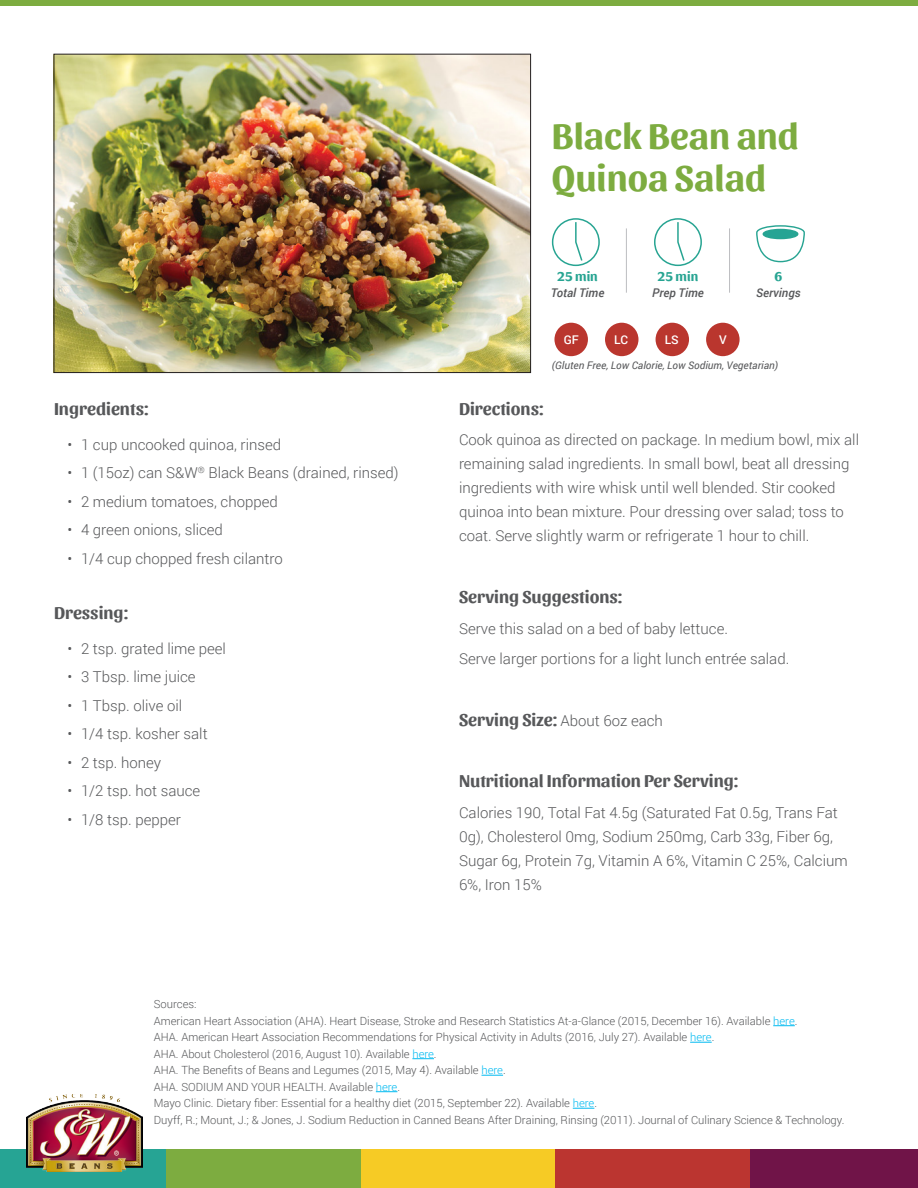
<style>
.page{position:relative;width:918px;height:1188px;background:#fff}
.page>*{position:absolute;margin:0;border:0;box-sizing:border-box;transform-origin:0 0}
.t1{font:700 37.5px/42px "Sansita";color:#7dac40}
.t2{font:700 18px "Sansita";color:#57585a}
.t3{font:300 15px/24px "Roboto";color:#57585a}
.t4{font:700 13.5px "Sansita";color:#27a492}
.t5{font:italic 500 12px "Roboto";color:#57585a}
.t6{font:500 12px "Roboto";color:#fff}
.t7{font:300 11.25px/16.5px "Roboto";color:#57585a}
.t8{font:italic 10.5px "Roboto";color:#57585a}
.s1{font-family:"Roboto";font-weight:300;font-size:15px}
.s2{color:#00baf1}
</style>
<div class="page">
<img style="left:56px;top:56px;width:473px;height:315px">
<div style="left:54px;top:54px;width:477px;height:319px;border:1px solid #231f20"></div>
<div style="left:0;top:1149px;width:167px;height:39px;background:#26a494"></div>
<div style="left:166px;top:1149px;width:196px;height:39px;background:#7dac40"></div>
<div style="left:361px;top:1149px;width:196px;height:39px;background:#f6cb25"></div>
<div style="left:556px;top:1149px;width:196px;height:39px;background:#bb3530"></div>
<div style="left:751px;top:1149px;width:167px;height:39px;background:#701448"></div>
<img style="left:27px;top:1094px;width:115px;height:78px">
<div style="left:0;top:0;width:918px;height:6px;background:#7dac40"></div>
<div style="left:552px;top:218px;width:48px;height:48px;border:2px solid #27a492;border-radius:50%"></div>
<svg style="left:575px;top:221px;width:9px;height:40px"></svg>
<div style="left:654px;top:218px;width:48px;height:48px;border:2px solid #27a492;border-radius:50%"></div>
<svg style="left:677px;top:221px;width:9px;height:40px"></svg>
<svg style="left:756px;top:225px;width:49px;height:38px"></svg>
<div style="left:763px;top:229px;width:35px;height:10px;background:#26a494;border:2px solid #27a492;border-radius:50%"></div>
<hr style="left:626px;top:228px;width:1px;height:65px;background:#bcbdc0">
<hr style="left:729px;top:228px;width:1px;height:65px;background:#bcbdc0">
<div style="left:554px;top:323px;width:34px;height:33px;background:#ba362e;border-radius:50%"></div>
<div style="left:605px;top:323px;width:33px;height:33px;background:#ba362e;border-radius:50%"></div>
<div style="left:656px;top:323px;width:33px;height:33px;background:#ba362e;border-radius:50%"></div>
<div style="left:706px;top:323px;width:34px;height:33px;background:#ba362e;border-radius:50%"></div>
<svg style="left:773px;top:1025px;width:22px;height:1px"></svg>
<svg style="left:690px;top:1042px;width:22px;height:1px"></svg>
<svg style="left:412px;top:1058px;width:22px;height:1px"></svg>
<svg style="left:481px;top:1075px;width:22px;height:1px"></svg>
<svg style="left:376px;top:1091px;width:21px;height:1px"></svg>
<svg style="left:573px;top:1108px;width:21px;height:1px"></svg>
<p class="t1" style="left:552px;top:116px;width:249px">Black Bean and<br>Quinoa Salad</p>
<p class="t4" style="left:557px;top:269px;width:42px">25 min</p>
<p class="t5" style="left:551px;top:284px;width:55px">Total Time</p>
<p class="t4" style="left:658px;top:269px;width:42px">25 min</p>
<p class="t5" style="left:652px;top:284px;width:53px">Prep Time</p>
<p class="t6" style="left:564px;top:331px;width:17px">GF</p>
<p class="t6" style="left:614px;top:331px;width:15px">LC</p>
<p class="t6" style="left:665px;top:331px;width:16px">LS</p>
<p class="t6" style="left:719px;top:331px;width:9px">V</p>
<p class="t4" style="left:774px;top:269px;width:9px">6</p>
<p class="t5" style="left:756px;top:284px;width:46px">Servings</p>
<p class="t2" style="left:54px;top:398px;width:96px">Ingredients:</p>
<p class="t3" style="left:68px;top:432px;width:215px">• 1 cup uncooked quinoa, rinsed</p>
<p class="t3" style="left:68px;top:461px;width:333px">• 1 (15oz) can S&amp;W<sup>®</sup> Black Beans (drained, rinsed)</p>
<p class="t3" style="left:68px;top:489px;width:212px">• 2 medium tomatoes, chopped</p>
<p class="t3" style="left:68px;top:518px;width:157px">• 4 green onions, sliced</p>
<p class="t3" style="left:68px;top:546px;width:217px">• 1/4 cup chopped fresh cilantro</p>
<p class="t2" style="left:54px;top:602px;width:76px">Dressing:</p>
<p class="t3" style="left:68px;top:636px;width:160px">• 2 tsp. grated lime peel</p>
<p class="t3" style="left:68px;top:665px;width:130px">• 3 Tbsp. lime juice</p>
<p class="t3" style="left:68px;top:693px;width:116px">• 1 Tbsp. olive oil</p>
<p class="t3" style="left:68px;top:722px;width:142px">• 1/4 tsp. kosher salt</p>
<p class="t3" style="left:68px;top:750px;width:95px">• 2 tsp. honey</p>
<p class="t3" style="left:68px;top:779px;width:134px">• 1/2 tsp. hot sauce</p>
<p class="t3" style="left:68px;top:807px;width:115px">• 1/8 tsp. pepper</p>
<p class="t8" style="left:552px;top:358px;width:228px">(Gluten Free, Low Calorie, Low Sodium, Vegetarian)</p>
<p class="t2" style="left:459px;top:398px;width:86px">Directions:</p>
<p class="t3" style="left:459px;top:428px;width:402px">Cook quinoa as directed on package. In medium bowl, mix all remaining salad ingredients. In small bowl, beat all dressing ingredients with wire whisk until well blended. Stir cooked quinoa into bean mixture. Pour dressing over salad; toss to coat. Serve slightly warm or refrigerate 1 hour to chill.</p>
<p class="t2" style="left:459px;top:586px;width:165px">Serving Suggestions:</p>
<p class="t3" style="left:459px;top:616px;width:271px">Serve this salad on a bed of baby lettuce.</p>
<p class="t3" style="left:459px;top:647px;width:332px">Serve larger portions for a light lunch entrée salad.</p>
<p class="t2" style="left:459px;top:709px;width:205px">Serving Size: <span class="s1">About 6oz each</span></p>
<p class="t2" style="left:459px;top:771px;width:281px">Nutritional Information Per Serving:</p>
<p class="t3" style="left:459px;top:800px;width:390px">Calories 190, Total Fat 4.5g (Saturated Fat 0.5g, Trans Fat 0g), Cholesterol 0mg, Sodium 250mg, Carb 33g, Fiber 6g, Sugar 6g, Protein 7g, Vitamin A 6%, Vitamin C 25%, Calcium 6%, Iron 15%</p>
<p class="t7" style="left:154px;top:996px;width:645px">Sources:<br>American Heart Association (AHA). Heart Disease, Stroke and Research Statistics At-a-Glance (2015, December 16). Available <span class="s2">here</span>.</p>
<p class="t7" style="left:154px;top:1029px;width:562px">AHA. American Heart Association Recommendations for Physical Activity in Adults (2016, July 27). Available <span class="s2">here</span>.</p>
<p class="t7" style="left:154px;top:1045px;width:284px">AHA. About Cholesterol (2016, August 10). Available <span class="s2">here</span>.</p>
<p class="t7" style="left:154px;top:1062px;width:353px">AHA. The Benefits of Beans and Legumes (2015, May 4). Available <span class="s2">here</span>.</p>
<p class="t7" style="left:154px;top:1078px;width:248px">AHA. SODIUM AND YOUR HEALTH. Available <span class="s2">here</span>.</p>
<p class="t7" style="left:154px;top:1095px;width:445px">Mayo Clinic. Dietary fiber: Essential for a healthy diet (2015, September 22). Available <span class="s2">here</span>.</p>
<p class="t7" style="left:154px;top:1111px;width:692px">Duyff, R.; Mount, J.; &amp; Jones, J. Sodium Reduction in Canned Beans After Draining, Rinsing (2011). Journal of Culinary Science &amp; Technology.</p>
</div>
